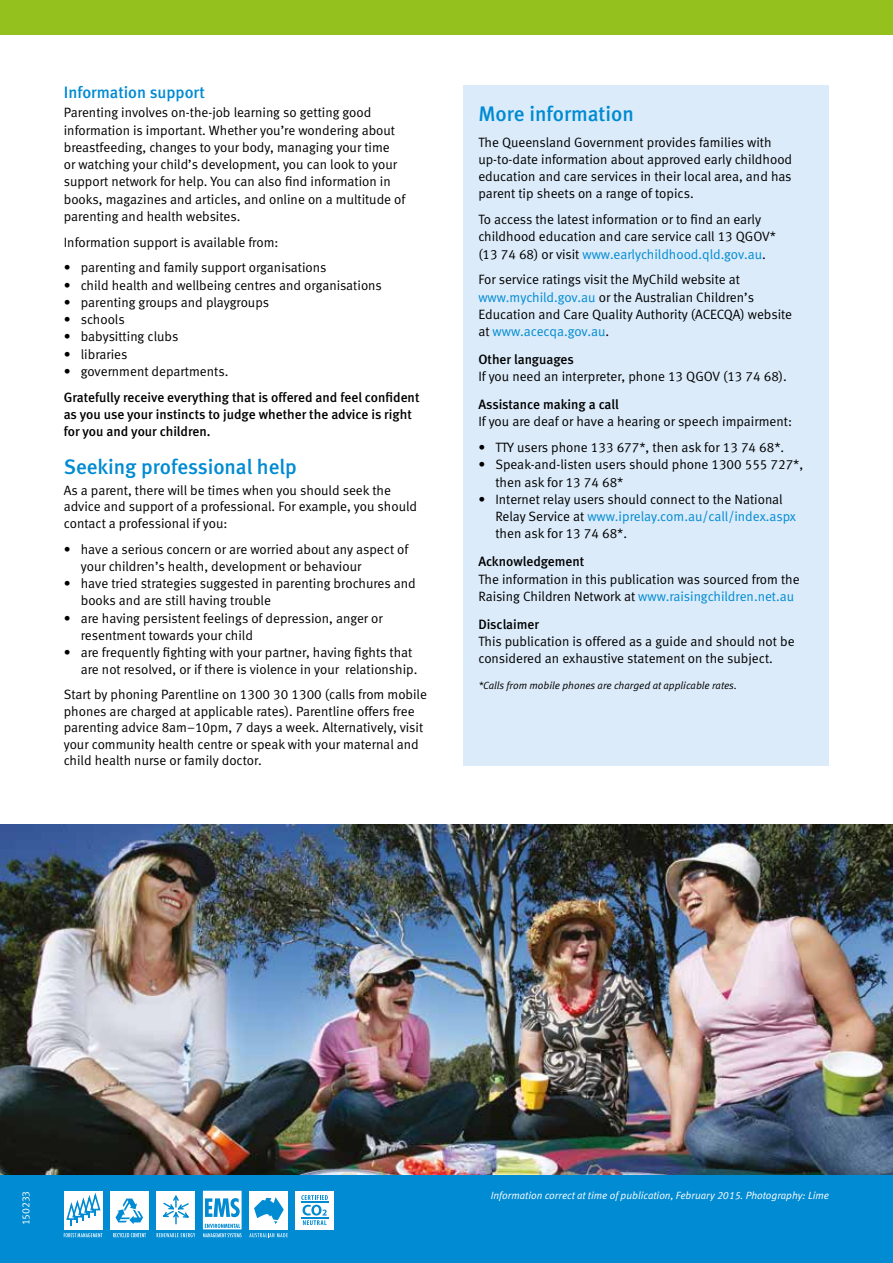
<style>
.page{position:relative;width:893px;height:1263px;background:#fff}
.page>*{position:absolute;margin:0;border:0;box-sizing:border-box;transform-origin:0 0}
.t1{font:21px "Meta Medium LF";color:#008bd2}
.t2{font:16.5px "Meta Medium LF";color:#008bd2}
.t3{font:13.5px/17.2px "Meta Normal LF";color:#000}
.t4{font:13.5px/17.2px "Meta Medium LF";color:#000}
.t5{font:italic 10.5px "Meta Normal LF";color:#fff}
.t6{font:italic 10.5px "Meta Normal LF";color:#000}
.t7{font:10.5px "Meta Normal LF";letter-spacing:-.01em;color:#fff}
.s1{color:#008bd2}
</style>
<div class="page">
<div style="left:463px;top:85px;width:366px;height:680px;background:#dbebfa"></div>
<img style="left:0;top:825px;width:893px;height:351px">
<div style="left:0;top:1176px;width:893px;height:87px;background:#008bd2"></div>
<div style="left:0;top:0;width:893px;height:34px;background:#95c11f"></div>
<svg style="left:203px;top:1191px;width:39px;height:46px"></svg>
<svg style="left:249px;top:1233px;width:39px;height:4px"></svg>
<div style="left:249px;top:1191px;width:39px;height:38px;background:#fff"></div>
<svg style="left:254px;top:1197px;width:30px;height:27px"></svg>
<div style="left:157px;top:1191px;width:38px;height:38px;background:#fff"></div>
<svg style="left:163px;top:1195px;width:26px;height:30px"></svg>
<svg style="left:157px;top:1233px;width:38px;height:4px"></svg>
<div style="left:110px;top:1191px;width:39px;height:38px;background:#fff"></div>
<svg style="left:116px;top:1198px;width:27px;height:26px"></svg>
<svg style="left:113px;top:1233px;width:33px;height:4px"></svg>
<div style="left:64px;top:1191px;width:38px;height:38px;background:#fff"></div>
<svg style="left:66px;top:1192px;width:35px;height:33px"></svg>
<svg style="left:64px;top:1233px;width:38px;height:4px"></svg>
<div style="left:295px;top:1191px;width:39px;height:38px;background:#fff"></div>
<svg style="left:301px;top:1195px;width:27px;height:30px"></svg>
<p class="t2" style="left:64px;top:83px;width:143px">Information support</p>
<p class="t3" style="left:64px;top:104px;width:343px">Parenting involves on-the-job learning so getting good information is important. Whether you’re wondering about breastfeeding, changes to your body, managing your time<br>or watching your child’s development, you can look to your support network for help. You can also find information in books, magazines and articles, and online on a multitude of parenting and health websites.</p>
<p class="t3" style="left:64px;top:233px;width:216px">Information support is available from:</p>
<p class="t3" style="left:64px;top:259px;width:264px">• parenting and family support organisations</p>
<p class="t3" style="left:64px;top:276px;width:320px">• child health and wellbeing centres and organisations</p>
<p class="t3" style="left:64px;top:293px;width:207px">• parenting groups and playgroups</p>
<p class="t3" style="left:64px;top:311px;width:62px">• schools</p>
<p class="t3" style="left:64px;top:328px;width:116px">• babysitting clubs</p>
<p class="t3" style="left:64px;top:345px;width:65px">• libraries</p>
<p class="t3" style="left:64px;top:362px;width:166px">• government departments.</p>
<p class="t4" style="left:64px;top:388px;width:357px">Gratefully receive everything that is offered and feel confident as you use your instincts to judge whether the advice is right for you and your children.</p>
<h1 class="t1" style="left:64px;top:455px;width:235px">Seeking professional help</h1>
<p class="t3" style="left:64px;top:482px;width:355px;line-height:16.5px">As a parent, there will be times when you should seek the advice and support of a professional. For example, you should contact a professional if you:</p>
<p class="t3" style="left:81px;top:540px;width:329px;text-indent:-17px">• have a serious concern or are worried about any aspect of your children’s health, development or behaviour</p>
<p class="t3" style="left:81px;top:575px;width:336px;text-indent:-17px">• have tried strategies suggested in parenting brochures and books and are still having trouble</p>
<p class="t3" style="left:81px;top:609px;width:303px;text-indent:-17px">• are having persistent feelings of depression, anger or resentment towards your child</p>
<p class="t3" style="left:81px;top:644px;width:338px;text-indent:-17px">• are frequently fighting with your partner, having fights that are not resolved, or if there is violence in your relationship.</p>
<p class="t3" style="left:64px;top:686px;width:365px;line-height:16.5px">Start by phoning Parentline on 1300 30 1300 (calls from mobile phones are charged at applicable rates). Parentline offers free parenting advice 8am–10pm, 7 days a week. Alternatively, visit your community health centre or speak with your maternal and child health nurse or family doctor.</p>
<h1 class="t1" style="left:478px;top:101px;width:157px">More information</h1>
<p class="t3" style="left:478px;top:133px;width:315px">The Queensland Government provides families with up-to-date information about approved early childhood education and care services in their local area, and has parent tip sheets on a range of topics.</p>
<p class="t3" style="left:478px;top:211px;width:299px">To access the latest information or to find an early childhood education and care service call 13 QGOV* (13 74 68) or visit <span class="s1">www.earlychildhood.qld.gov.au</span>.</p>
<p class="t3" style="left:478px;top:271px;width:315px">For service ratings visit the MyChild website at <span class="s1">www.mychild.gov.au</span> or the Australian Children’s Education and Care Quality Authority (ACECQA) website at <span class="s1">www.acecqa.gov.au</span>.</p>
<p class="t4" style="left:478px;top:351px;width:97px">Other languages</p>
<p class="t3" style="left:478px;top:368px;width:310px">If you need an interpreter, phone 13 QGOV (13 74 68).</p>
<p class="t4" style="left:478px;top:396px;width:142px">Assistance making a call</p>
<p class="t3" style="left:478px;top:413px;width:315px">If you are deaf or have a hearing or speech impairment:</p>
<p class="t3" style="left:478px;top:439px;width:307px">• TTY users phone 133 677*, then ask for 13 74 68*.</p>
<p class="t3" style="left:495px;top:456px;width:309px;text-indent:-17px">• Speak-and-listen users should phone 1300 555 727*, then ask for 13 74 68*</p>
<p class="t3" style="left:495px;top:490px;width:302px;text-indent:-17px">• Internet relay users should connect to the National<br>Relay Service at <span class="s1">www.iprelay.com.au/call/index.aspx </span>then ask for 13 74 68*.</p>
<p class="t4" style="left:478px;top:553px;width:108px">Acknowledgement</p>
<p class="t3" style="left:478px;top:570px;width:323px">The information in this publication was sourced from the<br>Raising Children Network at <span class="s1">www.raisingchildren.net.au</span></p>
<p class="t4" style="left:478px;top:615px;width:62px">Disclaimer</p>
<p class="t3" style="left:478px;top:632px;width:318px">This publication is offered as a guide and should not be considered an exhaustive statement on the subject.</p>
<p class="t6" style="left:478px;top:679px;width:260px">*Calls from mobile phones are charged at applicable rates.</p>
<p class="t7" style="left:20px;top:1225px;width:36px;rotate:-90deg">150233</p>
<p class="t5" style="left:491px;top:1189px;width:340px">Information correct at time of publication, February 2015. Photography: Lime</p>
</div>
